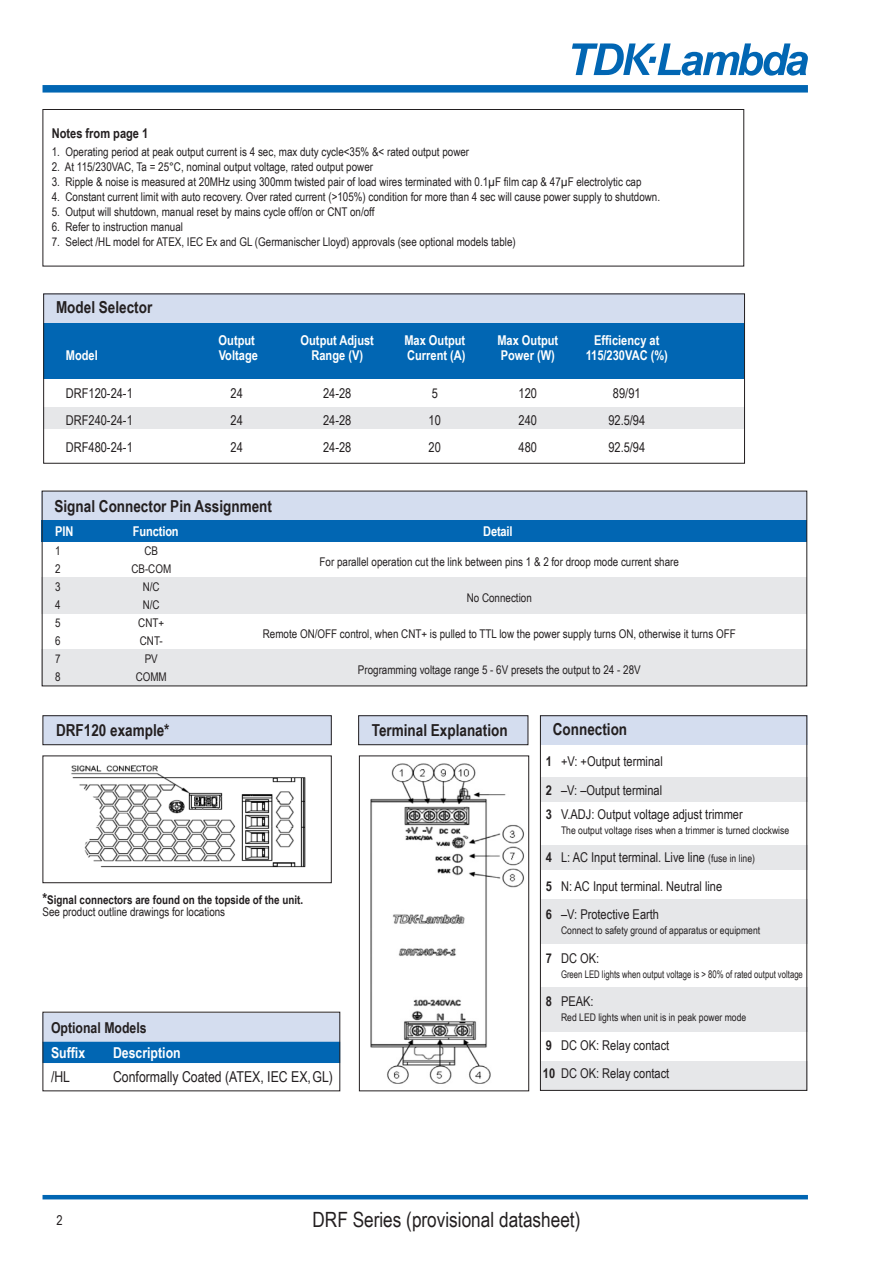
<style>
.page{position:relative;width:893px;height:1263px;background:#fff}
.page>*{position:absolute;margin:0;border:0;box-sizing:border-box;transform-origin:0 0}
.t1{font:21px "Arial Narrow";color:#231f20}
.t2{font:700 16.5px "Arial Narrow";color:#231f20}
.t3{font:15px "Arial Narrow";color:#231f20}
.t4{font:700 15px "Arial Narrow";color:#fff}
.t5{font:700 15px "Arial Narrow";color:#231f20}
.t6{font:13.5px "Arial Narrow";color:#231f20}
.t7{font:700 13.5px "Arial Narrow";color:#fff}
.t8{font:700 13.5px "Arial Narrow";color:#231f20}
.t9{font:12px "Arial Narrow";color:#231f20}
.t10{font:700 12px "Arial Narrow";color:#231f20}
.t11{font:10.5px "Arial Narrow";color:#231f20}
.t12{font:10.5px "Arial Narrow";color:#231f20;scale:.9 1}
.s1{font-weight:700}
.s2{font-size:10.5px}
.s3{font-size:15px}
</style>
<div class="page">
<hr style="left:43px;top:1195px;width:765px;height:4px;background:#0166b3">
<div style="left:43px;top:85px;width:765px;height:8px;background:#0166b3"></div>
<svg style="left:572px;top:43px;width:236px;height:33px"></svg>
<div style="left:43px;top:293px;width:702px;height:30px;background:#d4ddef"></div>
<div style="left:43px;top:323px;width:702px;height:56px;background:#0166b3"></div>
<div style="left:43px;top:407px;width:702px;height:21px;background:#e6e7e9"></div>
<div style="left:43px;top:293px;width:702px;height:171px;border:1px solid #231f20"></div>
<div style="left:43px;top:1013px;width:297px;height:29px;background:#d4ddef"></div>
<div style="left:43px;top:1042px;width:297px;height:21px;background:#0166b3"></div>
<div style="left:43px;top:109px;width:701px;height:157px;border:1px solid #231f20"></div>
<div style="left:42px;top:491px;width:765px;height:29px;background:#d4ddef"></div>
<div style="left:42px;top:520px;width:765px;height:22px;background:#0166b3"></div>
<div style="left:42px;top:577px;width:765px;height:36px;background:#e6e7e9"></div>
<div style="left:42px;top:649px;width:765px;height:37px;background:#e6e7e9"></div>
<div style="left:43px;top:716px;width:288px;height:29px;background:#d4ddef"></div>
<div style="left:43px;top:715px;width:289px;height:30px;border:1px solid #231f20"></div>
<img style="left:71px;top:765px;width:235px;height:103px">
<div style="left:43px;top:755px;width:289px;height:128px;border:1px solid #231f20"></div>
<img style="left:370px;top:763px;width:154px;height:321px">
<div style="left:359px;top:755px;width:170px;height:336px;border:1px solid #231f20"></div>
<div style="left:359px;top:716px;width:169px;height:29px;background:#d4ddef"></div>
<div style="left:358px;top:715px;width:170px;height:30px;border:1px solid #231f20"></div>
<div style="left:540px;top:715px;width:267px;height:29px;background:#d4ddef"></div>
<div style="left:540px;top:777px;width:267px;height:24px;background:#e6e7e9"></div>
<div style="left:540px;top:845px;width:267px;height:25px;background:#e6e7e9"></div>
<div style="left:540px;top:1061px;width:267px;height:29px;background:#e6e7e9"></div>
<div style="left:540px;top:987px;width:267px;height:44px;background:#e6e7e9"></div>
<div style="left:540px;top:899px;width:267px;height:45px;background:#e6e7e9"></div>
<div style="left:540px;top:715px;width:267px;height:376px;border:1px solid #231f20"></div>
<p class="t8" style="left:52px;top:123px;width:98px">Notes from page 1</p>
<p class="t9" style="left:52px;top:143px;width:419px">1. Operating period at peak output current is 4 sec, max duty cycle&lt;35% &amp;&lt; rated output power</p>
<p class="t9" style="left:52px;top:158px;width:323px">2. At 115/230VAC, Ta = 25°C, nominal output voltage, rated output power</p>
<p class="t9" style="left:52px;top:173px;width:591px">3. Ripple &amp; noise is measured at 20MHz using 300mm twisted pair of load wires terminated with 0.1µF film cap &amp; 47µF electrolytic cap</p>
<p class="t9" style="left:52px;top:188px;width:610px">4. Constant current limit with auto recovery. Over rated current (&gt;105%) condition for more than 4 sec will cause power supply to shutdown.</p>
<p class="t9" style="left:52px;top:203px;width:324px">5. Output will shutdown, manual reset by mains cycle off/on or CNT on/off</p>
<p class="t9" style="left:52px;top:218px;width:133px">6. Refer to instruction manual</p>
<p class="t9" style="left:52px;top:233px;width:466px">7. Select /HL model for ATEX, IEC Ex and GL (Germanischer Lloyd) approvals (see optional models table)</p>
<p class="t2" style="left:56px;top:295px;width:98px">Model Selector</p>
<p class="t7" style="left:219px;top:330px;width:38px">Output</p>
<p class="t7" style="left:301px;top:330px;width:75px">Output Adjust</p>
<p class="t7" style="left:404px;top:330px;width:62px">Max Output</p>
<p class="t7" style="left:497px;top:330px;width:62px">Max Output</p>
<p class="t7" style="left:594px;top:330px;width:67px">Efficiency at</p>
<p class="t7" style="left:66px;top:345px;width:33px">Model</p>
<p class="t7" style="left:219px;top:345px;width:41px">Voltage</p>
<p class="t7" style="left:311px;top:345px;width:53px">Range (V)</p>
<p class="t7" style="left:407px;top:345px;width:60px">Current (A)</p>
<p class="t7" style="left:501px;top:345px;width:56px">Power (W)</p>
<p class="t7" style="left:586px;top:345px;width:84px">115/230VAC (%)</p>
<p class="t6" style="left:66px;top:383px;width:69px">DRF120-24-1</p>
<p class="t6" style="left:231px;top:383px;width:14px">24</p>
<p class="t6" style="left:323px;top:383px;width:30px">24-28</p>
<p class="t6" style="left:432px;top:383px;width:8px">5</p>
<p class="t6" style="left:519px;top:383px;width:20px">120</p>
<p class="t6" style="left:613px;top:383px;width:29px">89/91</p>
<p class="t6" style="left:66px;top:410px;width:69px">DRF240-24-1</p>
<p class="t6" style="left:231px;top:410px;width:14px">24</p>
<p class="t6" style="left:323px;top:410px;width:30px">24-28</p>
<p class="t6" style="left:429px;top:410px;width:14px">10</p>
<p class="t6" style="left:519px;top:410px;width:20px">240</p>
<p class="t6" style="left:608px;top:410px;width:38px">92.5/94</p>
<p class="t6" style="left:66px;top:437px;width:69px">DRF480-24-1</p>
<p class="t6" style="left:231px;top:437px;width:14px">24</p>
<p class="t6" style="left:323px;top:437px;width:30px">24-28</p>
<p class="t6" style="left:429px;top:437px;width:14px">20</p>
<p class="t6" style="left:519px;top:437px;width:20px">480</p>
<p class="t6" style="left:608px;top:437px;width:38px">92.5/94</p>
<p class="t2" style="left:55px;top:493px;width:219px">Signal Connector Pin Assignment</p>
<p class="t7" style="left:55px;top:521px;width:20px">PIN</p>
<p class="t7" style="left:133px;top:521px;width:47px">Function</p>
<p class="t7" style="left:483px;top:521px;width:31px">Detail</p>
<p class="t9" style="left:55px;top:542px;width:7px">1</p>
<p class="t9" style="left:144px;top:542px;width:15px">CB</p>
<p class="t9" style="left:320px;top:552px;width:361px">For parallel operation cut the link between pins 1 &amp; 2 for droop mode current share</p>
<p class="t9" style="left:55px;top:560px;width:7px">2</p>
<p class="t9" style="left:131px;top:560px;width:41px">CB-COM</p>
<p class="t9" style="left:55px;top:578px;width:7px">3</p>
<p class="t9" style="left:143px;top:578px;width:18px">N/C</p>
<p class="t9" style="left:467px;top:588px;width:67px">No Connection</p>
<p class="t9" style="left:55px;top:596px;width:7px">4</p>
<p class="t9" style="left:143px;top:596px;width:18px">N/C</p>
<p class="t9" style="left:55px;top:614px;width:7px">5</p>
<p class="t9" style="left:138px;top:614px;width:27px">CNT+</p>
<p class="t9" style="left:263px;top:624px;width:474px">Remote ON/OFF control, when CNT+ is pulled to TTL low the power supply turns ON, otherwise it turns OFF</p>
<p class="t9" style="left:55px;top:632px;width:7px">6</p>
<p class="t9" style="left:140px;top:632px;width:24px">CNT-</p>
<p class="t9" style="left:55px;top:650px;width:7px">7</p>
<p class="t9" style="left:145px;top:650px;width:15px">PV</p>
<p class="t9" style="left:358px;top:660px;width:284px">Programming voltage range 5 - 6V presets the output to 24 - 28V</p>
<p class="t9" style="left:55px;top:668px;width:7px">8</p>
<p class="t9" style="left:136px;top:668px;width:33px">COMM</p>
<p class="t2" style="left:56px;top:717px;width:115px">DRF120 example*</p>
<p class="t2" style="left:372px;top:717px;width:137px">Terminal Explanation</p>
<p class="t2" style="left:553px;top:716px;width:76px">Connection</p>
<p class="t6" style="left:546px;top:752px;width:118px"><span class="s1">1</span> +V: +Output terminal</p>
<p class="t6" style="left:546px;top:780px;width:118px"><span class="s1">2</span> –V: –Output terminal</p>
<p class="t6" style="left:546px;top:804px;width:198px"><span class="s1">3</span> V.ADJ: Output voltage adjust trimmer</p>
<p class="t11" style="left:561px;top:822px;width:230px">The output voltage rises when a trimmer is turned clockwise</p>
<p class="t6" style="left:546px;top:848px;width:211px"><span class="s1">4</span> L: AC Input terminal. Live line <span class="s2">(fuse in line)</span></p>
<p class="t6" style="left:546px;top:876px;width:178px"><span class="s1">5</span> N: AC Input terminal. Neutral line</p>
<p class="t6" style="left:546px;top:905px;width:115px"><span class="s1">6</span> –V: Protective Earth</p>
<p class="t11" style="left:561px;top:923px;width:201px">Connect to safety ground of apparatus or equipment</p>
<p class="t6" style="left:546px;top:948px;width:55px"><span class="s1">7</span> DC OK:</p>
<p class="t12" style="left:561px;top:966px;width:270px">Green LED lights when output voltage is &gt; 80% of rated output voltage</p>
<p class="t6" style="left:546px;top:992px;width:49px"><span class="s1">8</span> PEAK:</p>
<p class="t11" style="left:561px;top:1010px;width:187px">Red LED lights when unit is in peak power mode</p>
<p class="t6" style="left:546px;top:1035px;width:125px"><span class="s1">9</span> DC OK: Relay contact</p>
<p class="t6" style="left:543px;top:1064px;width:128px"><span class="s1">10</span> DC OK: Relay contact</p>
<p class="t10" style="left:43px;top:891px;width:262px"><span class="s3">*</span>Signal connectors are found on the topside of the unit.</p>
<p class="t9" style="left:43px;top:903px;width:184px">See product outline drawings for locations</p>
<p class="t5" style="left:51px;top:1016px;width:97px">Optional Models</p>
<p class="t4" style="left:51px;top:1041px;width:36px">Suffix</p>
<p class="t4" style="left:113px;top:1041px;width:69px">Description</p>
<p class="t3" style="left:51px;top:1066px;width:21px">/HL</p>
<p class="t3" style="left:113px;top:1066px;width:222px">Conformally Coated (ATEX, IEC EX,GL)</p>
<p class="t6" style="left:56px;top:1210px;width:8px">2</p>
<p class="t1" style="left:312px;top:1204px;width:269px">DRF Series (provisional datasheet)</p>
</div>
